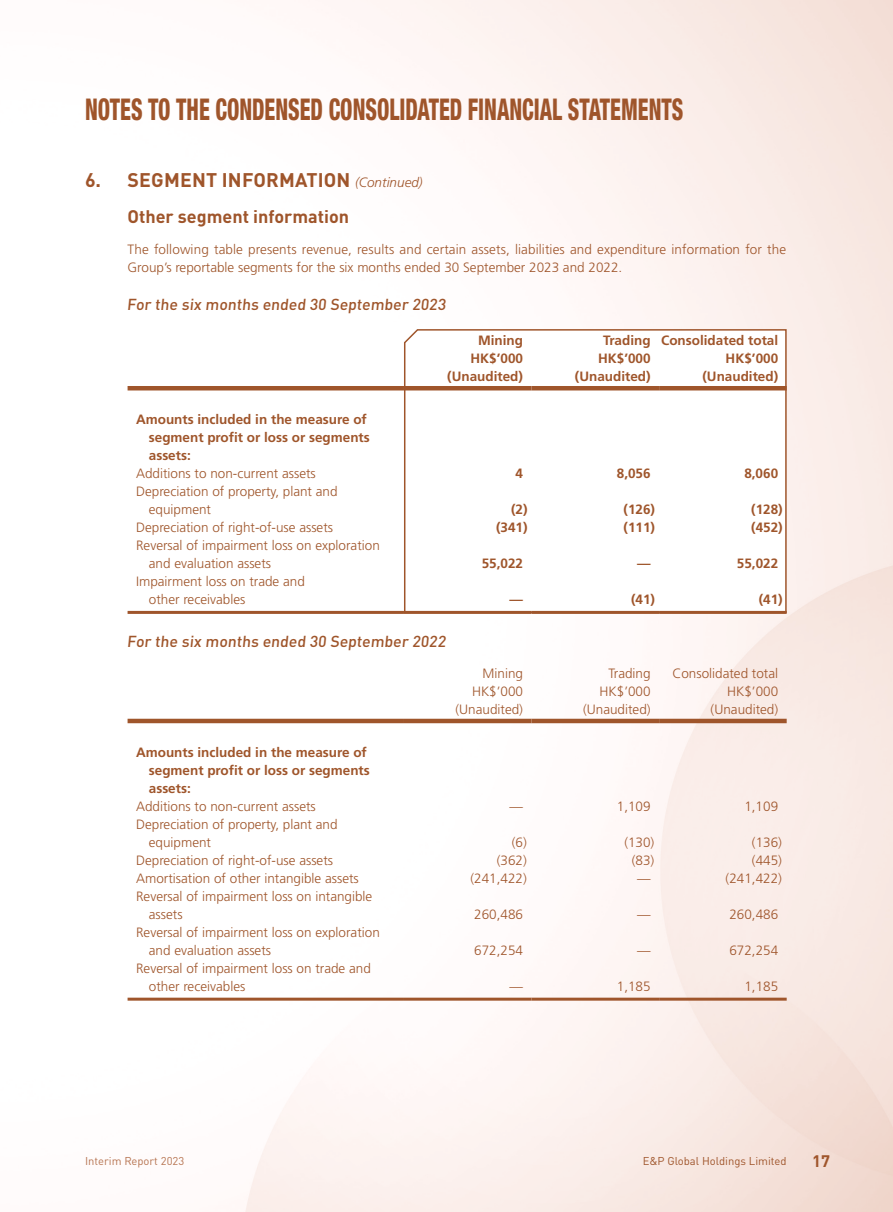
<style>
.page{position:relative;width:893px;height:1212px;background:#fff}
.page>*{position:absolute;margin:0;border:0;box-sizing:border-box;transform-origin:0 0}
.t1{font:800 condensed 30px "Helvetica Neue LT Std";color:#9f552b;scale:.72 1}
.t2{font:700 19.5px "DINOT";letter-spacing:.01em;color:#9f552b}
.t3{font:700 18px "DINOT";color:#9f552b}
.t4{font:700 16.5px "DINOT";color:#9f552b}
.t5{font:500 15.75px "DINOT";color:#9f552b}
.t6{font:300 13.5px/18px "Frutiger LT Std";color:#9f552b}
.t7{font:700 13.5px/18px "Frutiger LT Std";color:#9f552b}
.t8{font:11.25px "DINOT";color:#9f552b}
.t9{font:11.25px "DINOT";color:#b77552}
.s1{font-family:"Frutiger LT Std";font-weight:300;font-style:italic;font-size:13.5px}
</style>
<div class="page">
<svg style="left:403px;top:328px;width:384px;height:283px"></svg>
<hr style="left:128px;top:386px;width:276px;height:4px;background:#9f552b">
<hr style="left:404px;top:386px;width:127px;height:4px;background:#9f552b">
<hr style="left:531px;top:386px;width:128px;height:4px;background:#9f552b">
<hr style="left:659px;top:386px;width:128px;height:4px;background:#9f552b">
<hr style="left:128px;top:611px;width:276px;height:3px;background:#9f552b">
<hr style="left:404px;top:611px;width:127px;height:3px;background:#9f552b">
<hr style="left:531px;top:611px;width:128px;height:3px;background:#9f552b">
<hr style="left:659px;top:611px;width:128px;height:3px;background:#9f552b">
<hr style="left:128px;top:719px;width:276px;height:4px;background:#9f552b">
<hr style="left:404px;top:719px;width:127px;height:4px;background:#9f552b">
<hr style="left:531px;top:719px;width:128px;height:4px;background:#9f552b">
<hr style="left:659px;top:719px;width:128px;height:4px;background:#9f552b">
<hr style="left:128px;top:998px;width:276px;height:3px;background:#9f552b">
<hr style="left:404px;top:998px;width:127px;height:3px;background:#9f552b">
<hr style="left:531px;top:998px;width:128px;height:3px;background:#9f552b">
<hr style="left:659px;top:998px;width:128px;height:3px;background:#9f552b">
<h1 class="t1" style="left:85px;top:91px;width:833px">NOTES TO THE CONDENSED CONSOLIDATED FINANCIAL STATEMENTS</h1>
<h2 class="t2" style="left:85px;top:165px;width:339px">6. SEGMENT INFORMATION <span class="s1">(Continued)</span></h2>
<h3 class="t3" style="left:128px;top:203px;width:223px">Other segment information</h3>
<p class="t6" style="left:128px;top:241px;width:660px">The following table presents revenue, results and certain assets, liabilities and expenditure information for the<br>Group’s reportable segments for the six months ended 30 September 2023 and 2022.</p>
<p class="t5" style="left:127px;top:292px;width:323px">For the six months ended 30 September 2023</p>
<p class="t7" style="left:478px;top:331px;width:46px">Mining</p>
<p class="t7" style="left:603px;top:331px;width:177px">Trading Consolidated total</p>
<p class="t7" style="left:470px;top:349px;width:54px">HK$’000</p>
<p class="t7" style="left:598px;top:349px;width:54px">HK$’000</p>
<p class="t7" style="left:726px;top:349px;width:54px">HK$’000</p>
<p class="t7" style="left:447px;top:367px;width:77px">(Unaudited)</p>
<p class="t7" style="left:575px;top:367px;width:77px">(Unaudited)</p>
<p class="t7" style="left:702px;top:367px;width:77px">(Unaudited)</p>
<p class="t7" style="left:149px;top:411px;width:223px;text-indent:-13px">Amounts included in the measure of segment profit or loss or segments assets:</p>
<p class="t6" style="left:136px;top:465px;width:181px">Additions to non-current assets</p>
<p class="t7" style="left:515px;top:465px;width:9px">4</p>
<p class="t7" style="left:617px;top:465px;width:35px">8,056</p>
<p class="t7" style="left:744px;top:465px;width:35px">8,060</p>
<p class="t6" style="left:149px;top:483px;width:190px;text-indent:-13px">Depreciation of property, plant and equipment</p>
<p class="t7" style="left:511px;top:500px;width:18px">(2)</p>
<p class="t7" style="left:624px;top:500px;width:33px">(126)</p>
<p class="t7" style="left:751px;top:500px;width:33px">(128)</p>
<p class="t6" style="left:136px;top:519px;width:199px">Depreciation of right-of-use assets</p>
<p class="t7" style="left:496px;top:518px;width:33px">(341)</p>
<p class="t7" style="left:624px;top:518px;width:33px">(111)</p>
<p class="t7" style="left:751px;top:518px;width:33px">(452)</p>
<p class="t6" style="left:149px;top:537px;width:233px;text-indent:-13px">Reversal of impairment loss on exploration and evaluation assets</p>
<p class="t7" style="left:482px;top:554px;width:43px">55,022</p>
<p class="t7" style="left:637px;top:554px;width:15px">—</p>
<p class="t7" style="left:737px;top:554px;width:43px">55,022</p>
<p class="t6" style="left:149px;top:573px;width:158px;text-indent:-13px">Impairment loss on trade and other receivables</p>
<p class="t7" style="left:510px;top:590px;width:15px">—</p>
<p class="t7" style="left:631px;top:590px;width:26px">(41)</p>
<p class="t7" style="left:759px;top:590px;width:26px">(41)</p>
<p class="t5" style="left:127px;top:629px;width:323px">For the six months ended 30 September 2022</p>
<p class="t6" style="left:482px;top:664px;width:42px">Mining</p>
<p class="t6" style="left:608px;top:664px;width:44px">Trading</p>
<p class="t6" style="left:672px;top:664px;width:107px">Consolidated total</p>
<p class="t6" style="left:472px;top:682px;width:53px">HK$’000</p>
<p class="t6" style="left:600px;top:682px;width:53px">HK$’000</p>
<p class="t6" style="left:727px;top:682px;width:53px">HK$’000</p>
<p class="t6" style="left:455px;top:700px;width:69px">(Unaudited)</p>
<p class="t6" style="left:583px;top:700px;width:69px">(Unaudited)</p>
<p class="t6" style="left:711px;top:700px;width:69px">(Unaudited)</p>
<p class="t7" style="left:149px;top:743px;width:223px;text-indent:-13px">Amounts included in the measure of segment profit or loss or segments assets:</p>
<p class="t6" style="left:136px;top:797px;width:181px">Additions to non-current assets</p>
<p class="t6" style="left:509px;top:797px;width:15px">—</p>
<p class="t6" style="left:617px;top:797px;width:35px">1,109</p>
<p class="t6" style="left:744px;top:797px;width:35px">1,109</p>
<p class="t6" style="left:149px;top:815px;width:190px;text-indent:-13px">Depreciation of property, plant and equipment</p>
<p class="t6" style="left:512px;top:833px;width:17px">(6)</p>
<p class="t6" style="left:624px;top:833px;width:32px">(130)</p>
<p class="t6" style="left:752px;top:833px;width:32px">(136)</p>
<p class="t6" style="left:136px;top:851px;width:199px">Depreciation of right-of-use assets</p>
<p class="t6" style="left:497px;top:851px;width:32px">(362)</p>
<p class="t6" style="left:632px;top:851px;width:24px">(83)</p>
<p class="t6" style="left:752px;top:851px;width:32px">(445)</p>
<p class="t6" style="left:136px;top:869px;width:224px">Amortisation of other intangible assets</p>
<p class="t6" style="left:470px;top:869px;width:58px">(241,422)</p>
<p class="t6" style="left:637px;top:869px;width:15px">—</p>
<p class="t6" style="left:726px;top:869px;width:58px">(241,422)</p>
<p class="t6" style="left:149px;top:887px;width:225px;text-indent:-13px">Reversal of impairment loss on intangible assets</p>
<p class="t6" style="left:474px;top:905px;width:50px">260,486</p>
<p class="t6" style="left:637px;top:905px;width:15px">—</p>
<p class="t6" style="left:729px;top:905px;width:50px">260,486</p>
<p class="t6" style="left:149px;top:923px;width:233px;text-indent:-13px">Reversal of impairment loss on exploration and evaluation assets</p>
<p class="t6" style="left:149px;top:959px;width:224px;text-indent:-13px">Reversal of impairment loss on trade and other receivables</p>
<p class="t6" style="left:474px;top:941px;width:50px">672,254</p>
<p class="t6" style="left:637px;top:941px;width:15px">—</p>
<p class="t6" style="left:729px;top:941px;width:50px">672,254</p>
<p class="t6" style="left:510px;top:977px;width:15px">—</p>
<p class="t6" style="left:617px;top:977px;width:35px">1,185</p>
<p class="t6" style="left:744px;top:977px;width:35px">1,185</p>
<p class="t9" style="left:85px;top:1153px;width:101px">Interim Report 2023</p>
<p class="t8" style="left:643px;top:1153px;width:145px">E&amp;P Global Holdings Limited</p>
<p class="t4" style="left:812px;top:1148px;width:19px">17</p>
</div>
